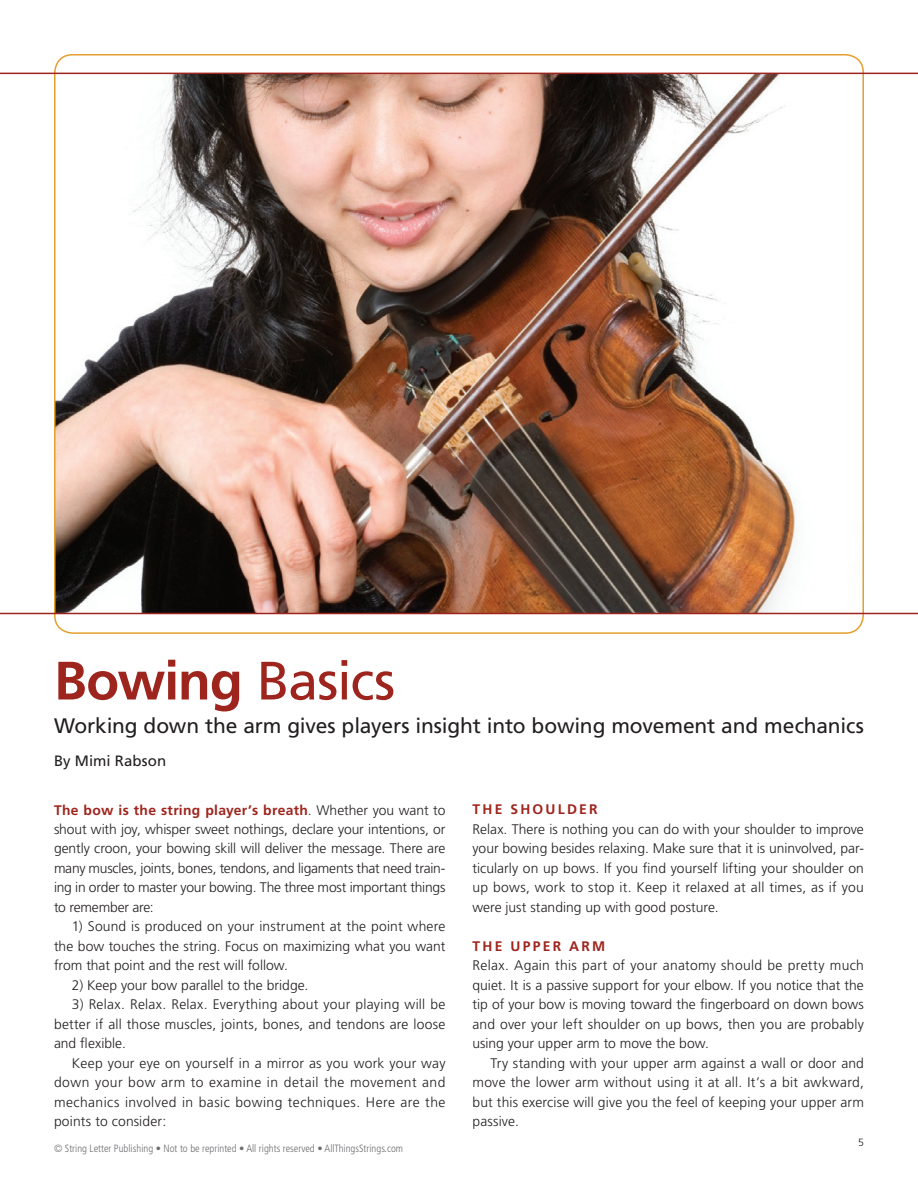
<style>
.page{position:relative;width:918px;height:1188px;background:#fff}
.page>*{position:absolute;margin:0;border:0;box-sizing:border-box;transform-origin:0 0}
.t1{font:700 54px "Frutiger LT Std";letter-spacing:-.02em;color:#9e251d}
.t2{font:21px "Frutiger LT Std";letter-spacing:-.01em;color:#231f20}
.t3{font:15px "Frutiger LT Std";color:#231f20}
.t4{font:300 13.8px/19.5px "Frutiger LT Std";letter-spacing:.005em;color:#231f20;text-align:justify}
.t5{font:700 13.8px "Frutiger LT Std";letter-spacing:.165em;color:#9e251d}
.t6{font:300 condensed 10.5px "Frutiger LT Std";color:#6c6d70}
.t7{font:300 10.5px "Frutiger LT Std";color:#231f20}
.s1{font-weight:400}
.s2{font-weight:700;color:#9e251d}
</style>
<div class="page">
<img style="left:57px;top:74px;width:804px;height:539px">
<hr style="left:0;top:613px;width:918px;height:1px;background:#9e251d">
<hr style="left:0;top:73px;width:918px;height:1px;background:#9e251d">
<h1 class="t1" style="left:54px;top:649px;width:343px">Bowing <span class="s1">Basics</span></h1>
<h2 class="t2" style="left:54px;top:713px;width:811px">Working down the arm gives players insight into bowing movement and mechanics</h2>
<p class="t3" style="left:54px;top:751px;width:114px">By Mimi Rabson</p>
<p class="t4" style="left:54px;top:800px;width:393px"><span class="s2">The bow is the string player’s breath</span>. Whether you want to shout with joy, whisper sweet nothings, declare your intentions, or gently croon, your bowing skill will deliver the message. There are many muscles, joints, bones, tendons, and ligaments that need train&shy;ing in order to master your bowing. The three most important things to remember are:</p>
<p class="t4" style="left:54px;top:917px;width:393px;text-indent:18px">1) Sound is produced on your instrument at the point where the bow touches the string. Focus on maximizing what you want from that point and the rest will follow.</p>
<p class="t4" style="left:72px;top:976px;width:238px">2) Keep your bow parallel to the bridge.</p>
<p class="t4" style="left:54px;top:995px;width:393px;text-indent:18px">3) Relax. Relax. Relax. Everything about your playing will be better if all those muscles, joints, bones, and tendons are loose and flexible.</p>
<p class="t4" style="left:54px;top:1054px;width:393px;text-indent:18px">Keep your eye on yourself in a mirror as you work your way down your bow arm to examine in detail the movement and mechanics involved in basic bowing techniques. Here are the points to consider:</p>
<p class="t6" style="left:54px;top:1142px;width:351px">© String Letter Publishing • Not to be reprinted • All rights reserved • AllThingsStrings.com</p>
<p class="t5" style="left:472px;top:802px;width:127px">The Shoul der</p>
<p class="t4" style="left:472px;top:820px;width:393px">Relax. There is nothing you can do with your shoulder to improve your bowing besides relaxing. Make sure that it is uninvolved, par&shy;ticularly on up bows. If you find yourself lifting your shoulder on up bows, work to stop it. Keep it relaxed at all times, as if you were just standing up with good posture.</p>
<p class="t5" style="left:472px;top:938px;width:49px">The Upp</p>
<p class="t5" style="left:543px;top:938px;width:64px">er Arm</p>
<p class="t4" style="left:472px;top:956px;width:393px">Relax. Again this part of your anatomy should be pretty much quiet. It is a passive support for your elbow. If you notice that the tip of your bow is moving toward the fingerboard on down bows and over your left shoulder on up bows, then you are probably using your upper arm to move the bow.</p>
<p class="t4" style="left:472px;top:1054px;width:393px;text-indent:18px">Try standing with your upper arm against a wall or door and move the lower arm without using it at all. It’s a bit awkward, but this exercise will give you the feel of keeping your upper arm passive.</p>
<p class="t7" style="left:858px;top:1136px;width:7px">5</p>
</div>
